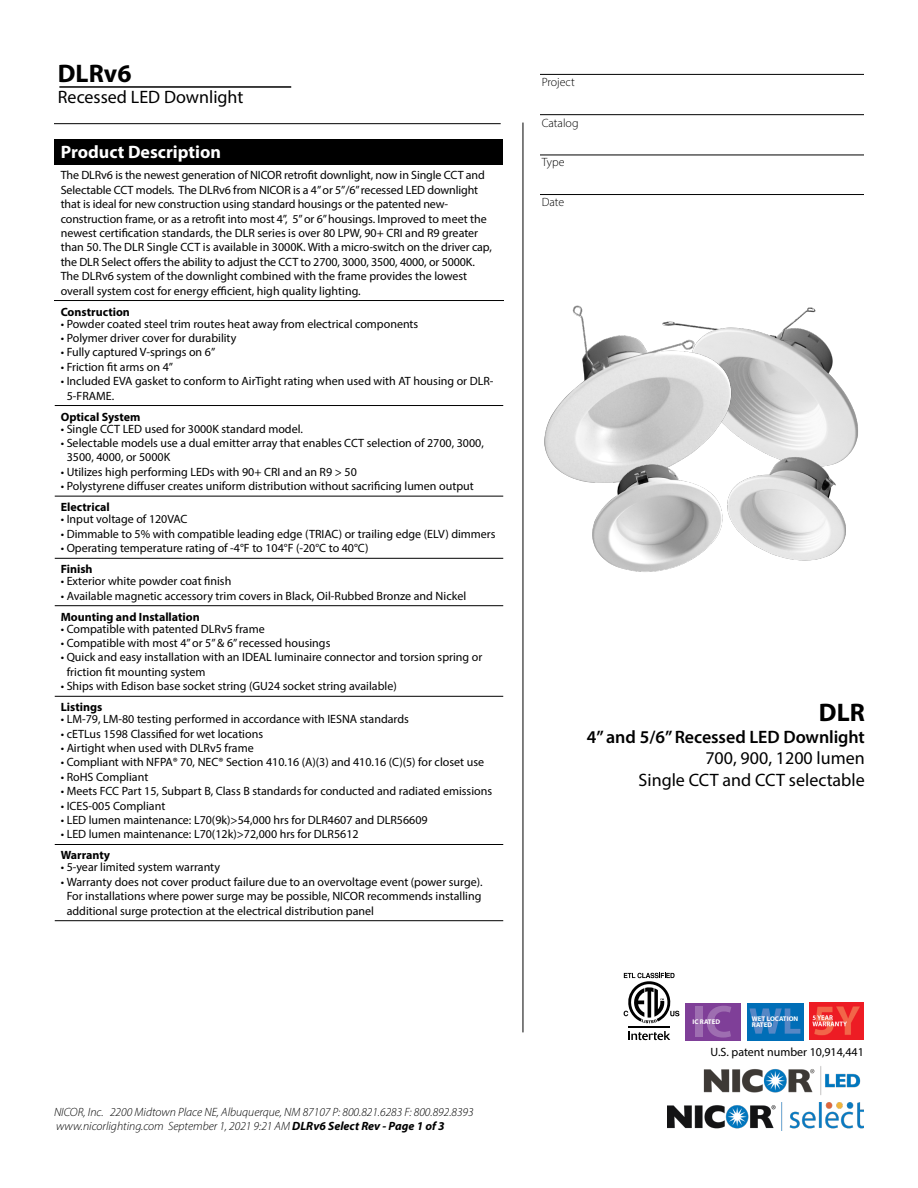
<style>
.page{position:relative;width:918px;height:1188px;background:#fff}
.page>*{position:absolute;margin:0;border:0;box-sizing:border-box;transform-origin:0 0}
.t1{font:700 25.5px "Myriad Pro";color:#000}
.t2{font:18px/21.6px "Myriad Pro";color:#000;text-align:right}
.t3{font:600 18px "Myriad Pro";letter-spacing:-.005em;color:#000}
.t4{font:700 18px "Myriad Pro";color:#fff}
.t5{font:12px/14.4px "Myriad Pro";color:#000}
.t6{font:italic 300 12px/14.4px "Myriad Pro";color:#000}
.t7{font:700 12px "Myriad Pro";color:#000}
.t8{font:300 12px "Myriad Pro";color:#000}
.t9{font:700 6.75px/6.3px "Myriad Pro";color:#fff}
.s1{color:#000101}
.s2{font-weight:700}
</style>
<div class="page">
<img style="left:668px;top:1102px;width:196px;height:28px">
<img style="left:703px;top:1066px;width:158px;height:29px">
<hr style="left:54px;top:123px;width:447px;height:1px;background:#000">
<hr style="left:523px;top:123px;width:1px;height:909px;background:#000">
<hr style="left:59px;top:86px;width:232px;height:2px;background:#000">
<img style="left:809px;top:1003px;width:55px;height:37px">
<div style="left:747px;top:1003px;width:56px;height:37px;background:#006eb7"></div>
<svg style="left:749px;top:1008px;width:51px;height:26px"></svg>
<div style="left:55px;top:139px;width:448px;height:25px;background:#000"></div>
<hr style="left:54px;top:300px;width:450px;height:1px;background:#000">
<hr style="left:55px;top:405px;width:448px;height:1px;background:#000">
<hr style="left:55px;top:496px;width:448px;height:1px;background:#000">
<hr style="left:55px;top:558px;width:448px;height:1px;background:#000">
<hr style="left:55px;top:605px;width:448px;height:1px;background:#000">
<hr style="left:55px;top:696px;width:448px;height:1px;background:#000">
<hr style="left:55px;top:844px;width:448px;height:1px;background:#000">
<hr style="left:55px;top:920px;width:448px;height:1px;background:#000">
<hr style="left:540px;top:155px;width:324px;height:1px;background:#000">
<hr style="left:540px;top:194px;width:324px;height:1px;background:#000">
<hr style="left:540px;top:114px;width:324px;height:1px;background:#000">
<hr style="left:540px;top:74px;width:324px;height:1px;background:#000">
<hr style="left:628px;top:1026px;width:42px;height:2px;background:#000">
<svg style="left:628px;top:1031px;width:42px;height:9px"></svg>
<svg style="left:624px;top:973px;width:55px;height:50px"></svg>
<img style="left:743px;top:307px;width:115px;height:142px">
<img style="left:544px;top:305px;width:199px;height:178px">
<img style="left:588px;top:459px;width:137px;height:113px">
<img style="left:725px;top:449px;width:128px;height:112px">
<div style="left:685px;top:1003px;width:56px;height:37px;background:#7f3f98"></div>
<div style="left:695px;top:1006px;width:7px;height:31px;background:#9e6eb1"></div>
<svg style="left:707px;top:1006px;width:24px;height:32px"></svg>
<h1 class="t1" style="left:58px;top:56px;width:75px">DLRv6</h1>
<h2 class="t2" style="left:58px;top:86px;width:187px">Recessed LED Downlight</h2>
<h2 class="t4" style="left:61px;top:141px;width:162px">Product Description</h2>
<p class="t5" style="left:61px;top:168px;width:433px"><span class="s1">The DLRv6 is the newest generation of NICOR retrofit downlight, now in Single CCT and Selectable CCT models.</span> The DLRv6 from NICOR is a 4” or 5”/6” recessed LED downlight that is ideal for new construction using standard housings or the patented new&shy;construction frame, or as a retrofit into most 4”, 5” or 6” housings. Improved to meet the newest certification standards, the DLR series is over 80 LPW, 90+ CRI and R9 greater than 50. The DLR Single CCT is available in 3000K. With a micro-switch on the driver cap, the DLR Select offers the ability to adjust the CCT to 2700, 3000, 3500, 4000, or 5000K.<br>The DLRv6 system of the downlight combined with the frame provides the lowest overall system cost for energy efficient, high quality lighting.</p>
<p class="t7" style="left:61px;top:304px;width:71px">Construction</p>
<p class="t5" style="left:61px;top:316px;width:359px">• Powder coated steel trim routes heat away from electrical components</p>
<p class="t5" style="left:61px;top:331px;width:177px">• Polymer driver cover for durability</p>
<p class="t5" style="left:61px;top:345px;width:156px">• Fully captured V-springs on 6”</p>
<p class="t5" style="left:61px;top:359px;width:114px">• Friction fit arms on 4”</p>
<p class="t5" style="left:67px;top:374px;width:428px;text-indent:-6px">• Included EVA gasket to conform to AirTight rating when used with AT housing or DLR-<br>5-FRAME.</p>
<p class="t7" style="left:61px;top:409px;width:81px">Optical System</p>
<p class="t5" style="left:61px;top:421px;width:244px">• Single CCT LED used for 3000K standard model.</p>
<p class="t5" style="left:67px;top:436px;width:419px;text-indent:-6px">• Selectable models use a dual emitter array that enables CCT selection of 2700, 3000,<br>3500, 4000, or 5000K</p>
<p class="t5" style="left:61px;top:464px;width:298px">• Utilizes high performing LEDs with 90+ CRI and an R9 &gt; 50</p>
<p class="t5" style="left:61px;top:479px;width:415px">• Polystyrene diffuser creates uniform distribution without sacrificing lumen output</p>
<p class="t7" style="left:61px;top:499px;width:51px">Electrical</p>
<p class="t5" style="left:61px;top:512px;width:128px">• Input voltage of 120VAC</p>
<p class="t5" style="left:61px;top:526px;width:436px">• Dimmable to 5% with compatible leading edge (TRIAC) or trailing edge (ELV) dimmers</p>
<p class="t5" style="left:61px;top:541px;width:309px">• Operating temperature rating of -4°F to 104°F (-20°C to 40°C)</p>
<p class="t7" style="left:61px;top:561px;width:33px">Finish</p>
<p class="t5" style="left:61px;top:574px;width:172px">• Exterior white powder coat finish</p>
<p class="t5" style="left:61px;top:588px;width:407px">• Available magnetic accessory trim covers in Black, Oil-Rubbed Bronze and Nickel</p>
<p class="t7" style="left:61px;top:609px;width:141px">Mounting and Installation</p>
<p class="t5" style="left:61px;top:621px;width:205px">• Compatible with patented DLRv5 frame</p>
<p class="t5" style="left:61px;top:636px;width:271px">• Compatible with most 4” or 5” &amp; 6” recessed housings</p>
<p class="t5" style="left:67px;top:650px;width:417px;text-indent:-6px">• Quick and easy installation with an IDEAL luminaire connector and torsion spring or friction fit mounting system</p>
<p class="t5" style="left:61px;top:679px;width:338px">• Ships with Edison base socket string (GU24 socket string available)</p>
<p class="t7" style="left:61px;top:699px;width:43px">Listings</p>
<p class="t5" style="left:61px;top:712px;width:350px">• LM-79, LM-80 testing performed in accordance with IESNA standards</p>
<p class="t5" style="left:61px;top:726px;width:204px">• cETLus 1598 Classified for wet locations</p>
<p class="t5" style="left:61px;top:741px;width:195px">• Airtight when used with DLRv5 frame</p>
<p class="t5" style="left:61px;top:755px;width:425px">• Compliant with NFPA® 70, NEC® Section 410.16 (A)(3) and 410.16 (C)(5) for closet use</p>
<p class="t5" style="left:61px;top:769px;width:89px">• RoHS Compliant</p>
<p class="t5" style="left:61px;top:784px;width:433px">• Meets FCC Part 15, Subpart B, Class B standards for conducted and radiated emissions</p>
<p class="t5" style="left:61px;top:798px;width:106px">• ICES-005 Compliant</p>
<p class="t5" style="left:61px;top:813px;width:369px">• LED lumen maintenance: L70(9k)&gt;54,000 hrs for DLR4607 and DLR56609</p>
<p class="t5" style="left:61px;top:827px;width:299px">• LED lumen maintenance: L70(12k)&gt;72,000 hrs for DLR5612</p>
<p class="t7" style="left:61px;top:848px;width:51px">Warranty</p>
<p class="t5" style="left:61px;top:860px;width:161px">• 5-year limited system warranty</p>
<p class="t5" style="left:67px;top:874px;width:417px;text-align:justify;text-indent:-6px">• Warranty does not cover product failure due to an overvoltage event (power surge).<br>For installations where power surge may be possible, NICOR recommends installing additional surge protection at the electrical distribution panel</p>
<p class="t6" style="left:54px;top:1104px;width:421px">NICOR, Inc. 2200 Midtown Place NE, Albuquerque, NM 87107 P: 800.821.6283 F: 800.892.8393 www.nicorlighting.com September 1, 2021 9:21 AM <span class="s2">DLRv6 Select Rev - Page 1 of 3</span></p>
<p class="t8" style="left:542px;top:75px;width:35px">Project</p>
<p class="t8" style="left:542px;top:116px;width:38px">Catalog</p>
<p class="t8" style="left:542px;top:155px;width:24px">Type</p>
<p class="t8" style="left:542px;top:195px;width:24px">Date</p>
<h1 class="t1" style="left:819px;top:696px;width:47px">DLR</h1>
<h2 class="t3" style="left:587px;top:725px;width:280px">4” and 5/6” Recessed LED Downlight</h2>
<h2 class="t2" style="left:639px;top:747px;width:228px">700, 900, 1200 lumen<br>Single CCT and CCT selectable</h2>
<p class="t9" style="left:693px;top:1019px;width:29px">IC RATED</p>
<p class="t9" style="left:752px;top:1015px;width:48px">WET LOCATION<br>RATED</p>
<p class="t5" style="left:711px;top:1044px;width:155px">U.S. patent number 10,914,441</p>
</div>
